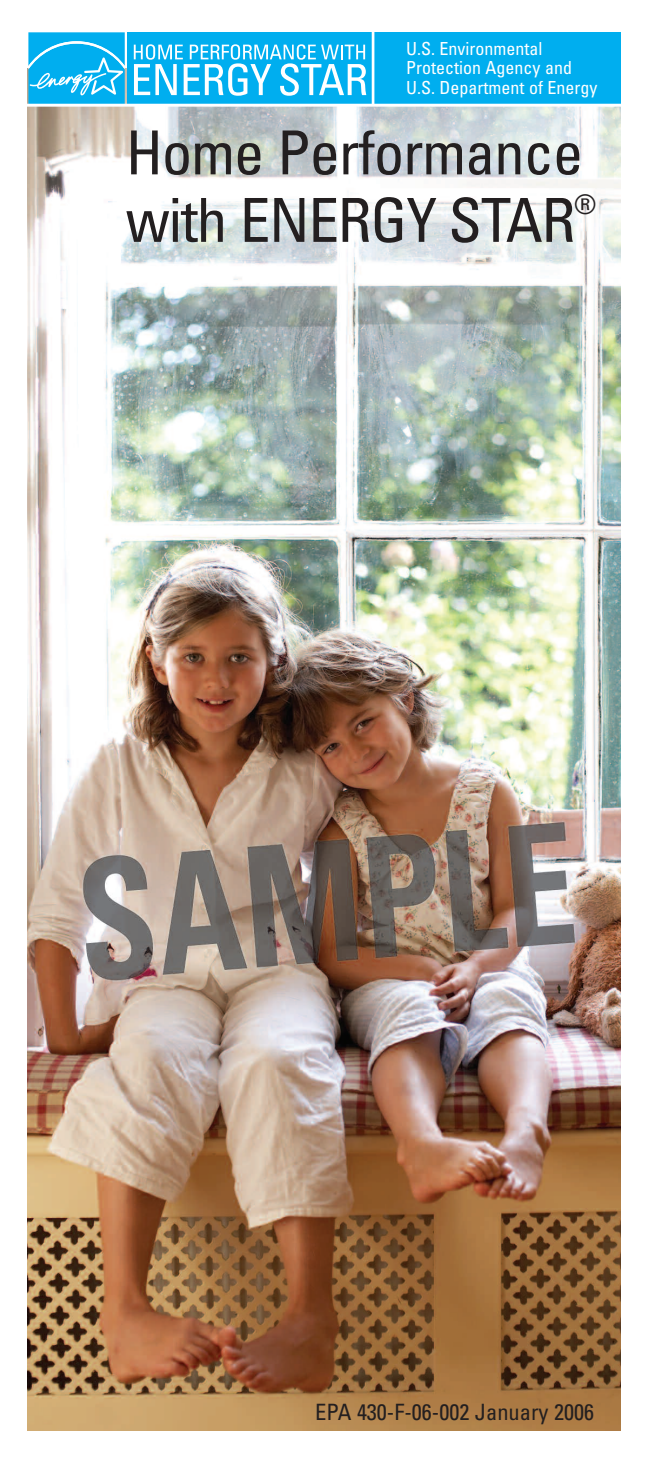
<style>
.page{position:relative;width:648px;height:1458px;background:#fff}
.page>*{position:absolute;margin:0;border:0;box-sizing:border-box;transform-origin:0 0}
.t1{font:condensed 60.75px/67.5px "Univers";letter-spacing:-.02em;color:#231f20}
.t2{font:condensed 27px "Univers";color:#231f20}
.t3{font:condensed 22.5px "Univers";color:#231f20}
.t4{font:condensed 18px/19.6px "Univers";color:#fff}
</style>
<div class="page">
<img style="left:27px;top:68px;width:594px;height:1363px">
<div style="left:127px;top:32px;width:494px;height:74px;background:#00aeef"></div>
<svg style="left:28px;top:32px;width:97px;height:72px;background:#26b9f0"></svg>
<svg style="left:134px;top:44px;width:232px;height:52px"></svg>
<hr style="left:372px;top:29px;width:2px;height:77px;background:#fff">
<hr style="left:27px;top:104px;width:600px;height:3px;background:#fff">
<p class="t4" style="left:406px;top:40px;width:193px">U.S. Environmental<br>Protection Agency and<br>U.S. Department of Energy</p>
<p class="t1" style="left:126px;top:124px;width:459px">Home Performance with ENERGY STAR</p>
<p class="t2" style="left:575px;top:194px;width:23px">®</p>
<p class="t3" style="left:315px;top:1404px;width:280px">EPA 430-F-06-002 January 2006</p>
</div>
